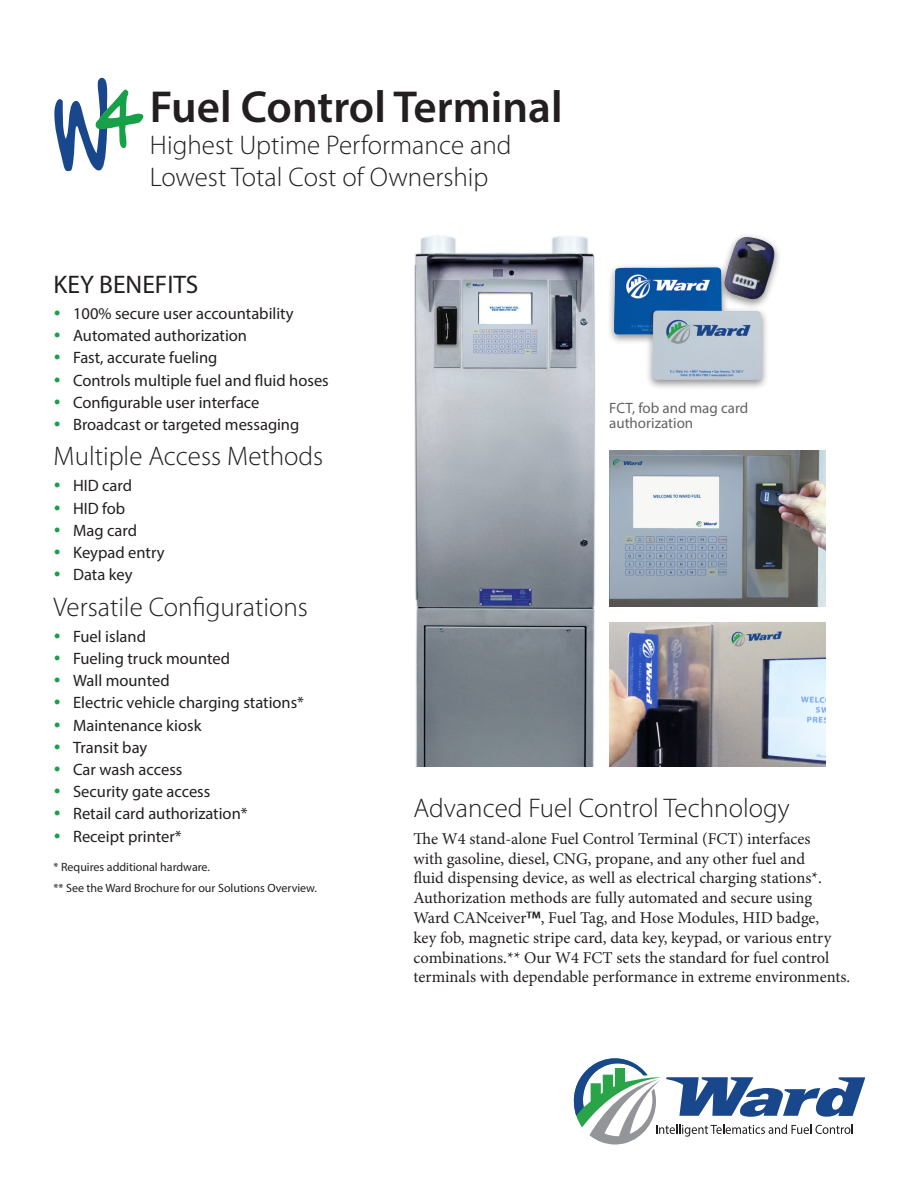
<style>
.page{position:relative;width:918px;height:1188px;background:#fff}
.page>*{position:absolute;margin:0;border:0;box-sizing:border-box;transform-origin:0 0}
.t1{font:600 45px "Myriad Pro";color:#231f20}
.t2{font:300 27px/32.4px "Myriad Pro";color:#231f20}
.B1{font:25.5px "Myriad Pro";color:#231f20}
.t3{font:16.5px/19.8px "Minion Pro";color:#231f20}
.t4{font:16.5px "Myriad Pro";color:#231f20}
.t5{font:15px/15px "Myriad Pro";color:#636366}
.note{font:12px "Myriad Pro";color:#231f20}
.s1{font-family:"E+H Serif";font-weight:600}
</style>
<div class="page">
<div style="left:717px;top:233px;width:65px;height:77px;background:#231f20;opacity:.5"></div>
<img style="left:724px;top:237px;width:51px;height:64px">
<div style="left:606px;top:263px;width:163px;height:127px;background:#231f20;opacity:.5"></div>
<img style="left:614px;top:267px;width:148px;height:113px">
<svg style="left:54px;top:78px;width:90px;height:93px"></svg>
<svg style="left:573px;top:1058px;width:292px;height:87px"></svg>
<img style="left:609px;top:451px;width:216px;height:155px">
<img style="left:609px;top:623px;width:216px;height:144px">
<img style="left:414px;top:235px;width:181px;height:532px">
<h1 class="t1" style="left:150px;top:78px;width:414px">Fuel Control Terminal</h1>
<h2 class="t2" style="left:150px;top:129px;width:363px">Highest Uptime Performance and<br>Lowest Total Cost of Ownership</h2>
<p class="B1" style="left:54px;top:268px;width:146px">KEY BENEFITS</p>
<p class="t4" style="left:73px;top:303px;width:222px">100% secure user accountability</p>
<p class="t4" style="left:73px;top:325px;width:176px">Automated authorization</p>
<p class="t4" style="left:73px;top:348px;width:146px">Fast, accurate fueling</p>
<p class="t4" style="left:73px;top:370px;width:257px">Controls multiple fuel and fluid hoses</p>
<p class="t4" style="left:73px;top:392px;width:188px">Configurable user interface</p>
<p class="t4" style="left:73px;top:414px;width:228px">Broadcast or targeted messaging</p>
<h2 class="t2" style="left:54px;top:440px;width:271px">Multiple Access Methods</h2>
<p class="t4" style="left:73px;top:476px;width:61px">HID card</p>
<p class="t4" style="left:73px;top:498px;width:54px">HID fob</p>
<p class="t4" style="left:73px;top:520px;width:65px">Mag card</p>
<p class="t4" style="left:73px;top:542px;width:93px">Keypad entry</p>
<p class="t4" style="left:73px;top:565px;width:61px">Data key</p>
<h2 class="t2" style="left:54px;top:590px;width:256px">Versatile Configurations</h2>
<p class="t4" style="left:73px;top:626px;width:74px">Fuel island</p>
<p class="t4" style="left:73px;top:648px;width:158px">Fueling truck mounted</p>
<p class="t4" style="left:73px;top:670px;width:98px">Wall mounted</p>
<p class="t4" style="left:73px;top:693px;width:233px">Electric vehicle charging stations*</p>
<p class="t4" style="left:73px;top:715px;width:130px">Maintenance kiosk</p>
<p class="t4" style="left:73px;top:737px;width:76px">Transit bay</p>
<p class="t4" style="left:73px;top:759px;width:111px">Car wash access</p>
<p class="t4" style="left:73px;top:781px;width:139px">Security gate access</p>
<p class="t4" style="left:73px;top:804px;width:176px">Retail card authorization*</p>
<p class="t4" style="left:73px;top:826px;width:110px">Receipt printer*</p>
<p class="note" style="left:54px;top:859px;width:158px">* Requires additional hardware.</p>
<p class="note" style="left:54px;top:880px;width:265px">** See the Ward Brochure for our Solutions Overview.</p>
<p class="t5" style="left:609px;top:400px;width:141px">FCT, fob and mag card authorization</p>
<h2 class="t2" style="left:414px;top:792px;width:378px">Advanced Fuel Control Technology</h2>
<p class="t3" style="left:414px;top:829px;width:438px">The W4 stand-alone Fuel Control Terminal (FCT) interfaces<br>with gasoline, diesel, CNG, propane, and any other fuel and<br>fluid dispensing device, as well as electrical charging stations*.<br>Authorization methods are fully automated and secure using Ward CANceiver<span class="s1">™</span>, Fuel Tag, and Hose Modules, HID badge,<br>key fob, magnetic stripe card, data key, keypad, or various entry combinations.** Our W4 FCT sets the standard for fuel control terminals with dependable performance in extreme environments.</p>
</div>
